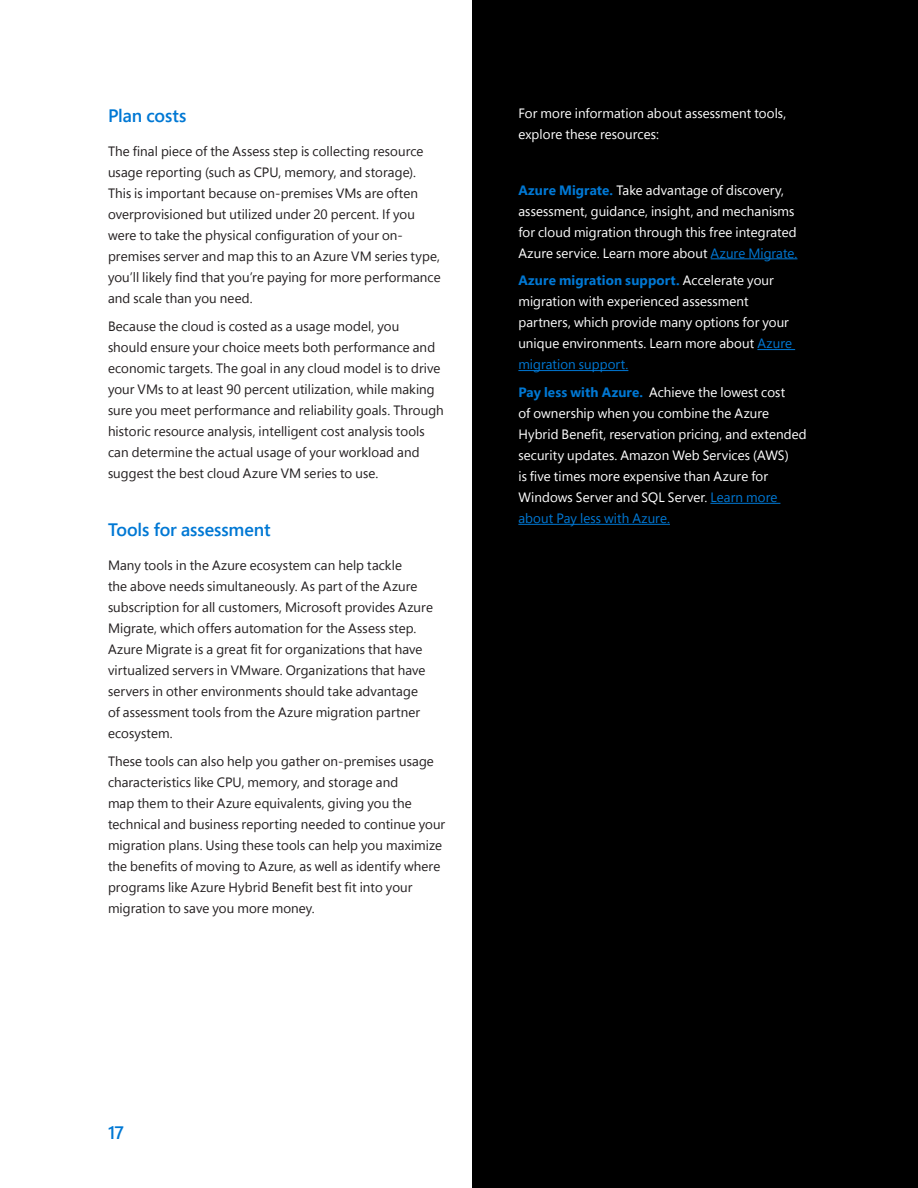
<style>
.page{position:relative;width:918px;height:1188px;background:#fff}
.page>*{position:absolute;margin:0;border:0;box-sizing:border-box;transform-origin:0 0}
.t1{font:600 18px "Segoe Pro Display";color:#0078d4}
.t2{font:13.5px/21px "Segoe Pro Display";letter-spacing:.005em;color:#231f20}
.t3{font:13.5px/21px "Segoe Pro Display";letter-spacing:.005em;color:#fff}
.s1{font-weight:700;color:#0078d4}
.s2{color:#0078d4}
</style>
<div class="page">
<div style="left:473px;top:0;width:445px;height:1188px;background:#000"></div>
<hr style="left:711px;top:258px;width:86px;height:1px;background:#0078d4">
<hr style="left:757px;top:349px;width:38px;height:1px;background:#0078d4">
<hr style="left:518px;top:370px;width:110px;height:1px;background:#0078d4">
<hr style="left:710px;top:503px;width:70px;height:1px;background:#0078d4">
<hr style="left:518px;top:524px;width:152px;height:1px;background:#0078d4">
<h1 class="t1" style="left:108px;top:108px;width:80px">Plan costs</h1>
<p class="t2" style="left:108px;top:140px;width:334px">The final piece of the Assess step is collecting resource usage reporting (such as CPU, memory, and storage).<br>This is important because on-premises VMs are often overprovisioned but utilized under 20 percent. If you were to take the physical configuration of your on&shy;premises server and map this to an Azure VM series type, you’ll likely find that you’re paying for more performance and scale than you need.</p>
<p class="t2" style="left:108px;top:317px;width:337px">Because the cloud is costed as a usage model, you<br>should ensure your choice meets both performance and economic targets. The goal in any cloud model is to drive your VMs to at least 90 percent utilization, while making sure you meet performance and reliability goals. Through historic resource analysis, intelligent cost analysis tools can determine the actual usage of your workload and suggest the best cloud Azure VM series to use.</p>
<h1 class="t1" style="left:108px;top:522px;width:164px">Tools for assessment</h1>
<p class="t2" style="left:108px;top:556px;width:326px">Many tools in the Azure ecosystem can help tackle<br>the above needs simultaneously. As part of the Azure subscription for all customers, Microsoft provides Azure Migrate, which offers automation for the Assess step.<br>Azure Migrate is a great fit for organizations that have virtualized servers in VMware. Organizations that have servers in other environments should take advantage of assessment tools from the Azure migration partner ecosystem.</p>
<p class="t2" style="left:108px;top:752px;width:339px">These tools can also help you gather on-premises usage characteristics like CPU, memory, and storage and<br>map them to their Azure equivalents, giving you the technical and business reporting needed to continue your migration plans. Using these tools can help you maximize the benefits of moving to Azure, as well as identify where programs like Azure Hybrid Benefit best fit into your migration to save you more money.</p>
<p class="t3" style="left:518px;top:104px;width:269px">For more information about assessment tools, explore these resources:</p>
<p class="t3" style="left:518px;top:180px;width:281px"><span class="s1">Azure Migrate.</span> Take advantage of discovery, assessment, guidance, insight, and mechanisms for cloud migration through this free integrated Azure service. Learn more about <span class="s2">Azure Migrate.</span></p>
<p class="t3" style="left:518px;top:271px;width:275px"><span class="s1">Azure migration support.</span> Accelerate your migration with experienced assessment partners, which provide many options for your unique environments. Learn more about <span class="s2">Azure migration support.</span></p>
<p class="t3" style="left:518px;top:383px;width:290px"><span class="s1">Pay less with Azure.</span> Achieve the lowest cost<br>of ownership when you combine the Azure Hybrid Benefit, reservation pricing, and extended security updates. Amazon Web Services (AWS)<br>is five times more expensive than Azure for Windows Server and SQL Server. <span class="s2">Learn more about Pay less with Azure.</span></p>
<h1 class="t1" style="left:108px;top:1126px;width:18px">17</h1>
</div>
